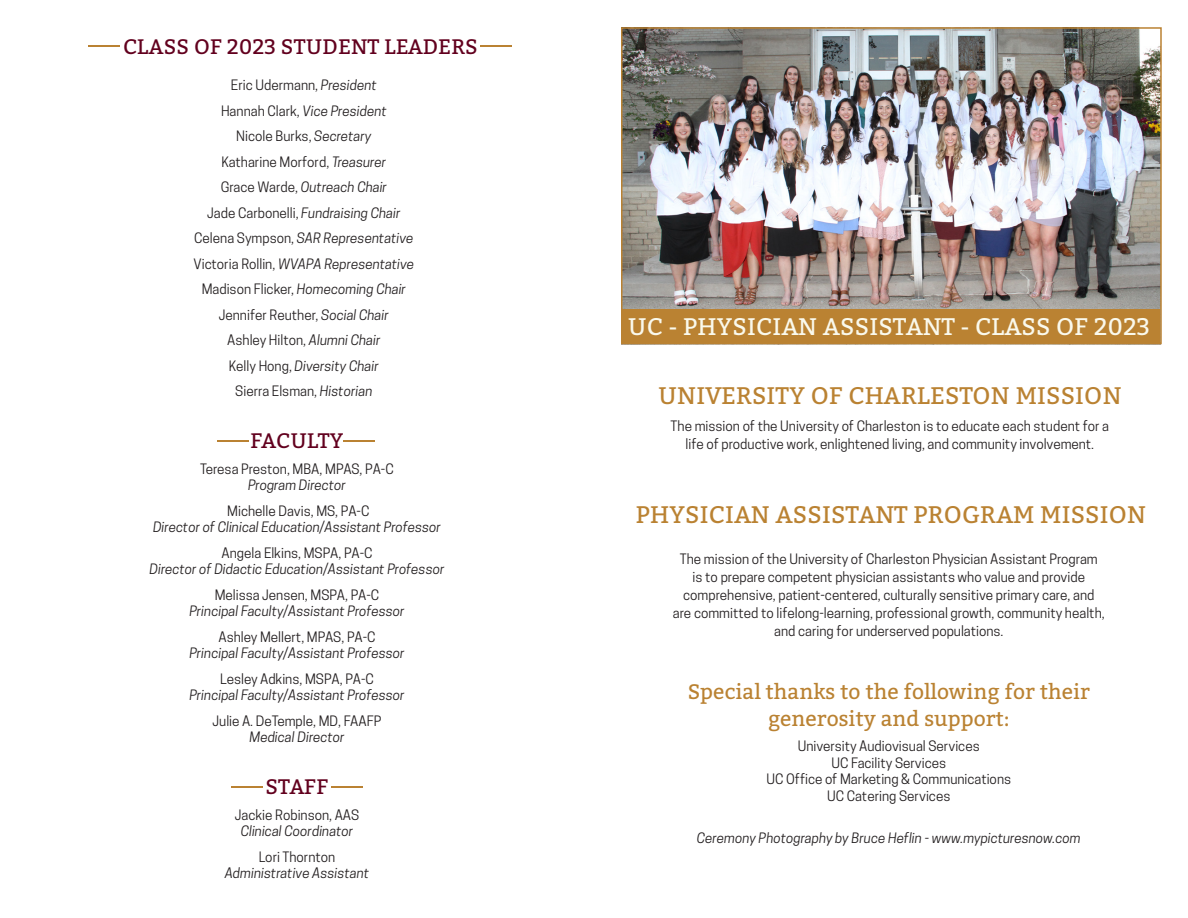
<style>
.page{position:relative;width:1188px;height:918px;background:#fff}
.page>*{position:absolute;margin:0;border:0;box-sizing:border-box;transform-origin:0 0}
.t1{font:24px "Bitter";letter-spacing:.01em;color:#ba8232}
.t2{font:24px "Bitter";letter-spacing:.01em;color:#faf9ec}
.t3{font:21px/27px "Bitter";color:#ba8232;text-align:center}
.t4{font:21px "Bitter";letter-spacing:.01em;color:#62001e}
.t5{font:13.5px/18px "Cooper Hewitt";color:#231f20;text-align:center}
.t6{font:italic 13.5px/25.5px "Cooper Hewitt";color:#231f20;text-align:center}
.s1{font-style:italic}
.s2{font-style:normal}
</style>
<div class="page">
<img style="left:624px;top:30px;width:535px;height:280px">
<div style="left:621px;top:310px;width:539px;height:34px;background:#ba8232"></div>
<hr style="left:480px;top:46px;width:31px;height:1px;background:#ba8232">
<hr style="left:88px;top:46px;width:32px;height:1px;background:#ba8232">
<hr style="left:344px;top:440px;width:31px;height:1px;background:#ba8232">
<hr style="left:218px;top:440px;width:31px;height:1px;background:#ba8232">
<hr style="left:332px;top:786px;width:31px;height:2px;background:#ba8232">
<hr style="left:231px;top:786px;width:31px;height:2px;background:#ba8232">
<div style="left:621px;top:27px;width:541px;height:317px;border:2px solid #ba8232"></div>
<p class="t4" style="left:123px;top:32px;width:356px">CLASS OF 2023 STUDENT LEADERS</p>
<p class="t5" style="left:231px;top:76px;width:147px">Eric Udermann, <span class="s1">President</span></p>
<p class="t6" style="left:221px;top:98px;width:167px"><span class="s2">Hannah Clark,</span> Vice President</p>
<p class="t5" style="left:236px;top:127px;width:137px">Nicole Burks, <span class="s1">Secretary</span></p>
<p class="t5" style="left:222px;top:152px;width:166px">Katharine Morford, <span class="s1">Treasurer</span></p>
<p class="t6" style="left:221px;top:174px;width:168px"><span class="s2">Grace Warde,</span> Outreach Chair</p>
<p class="t6" style="left:207px;top:200px;width:195px"><span class="s2">Jade Carbonelli,</span> Fundraising Chair</p>
<p class="t6" style="left:194px;top:225px;width:221px"><span class="s2">Celena Sympson,</span> SAR Representative</p>
<p class="t6" style="left:194px;top:251px;width:222px"><span class="s2">Victoria Rollin,</span> WVAPA Representative</p>
<p class="t5" style="left:202px;top:280px;width:206px">Madison Flicker, <span class="s1">Homecoming Chair</span></p>
<p class="t5" style="left:219px;top:305px;width:172px">Jennifer Reuther, <span class="s1">Social Chair</span></p>
<p class="t5" style="left:227px;top:331px;width:155px">Ashley Hilton, <span class="s1">Alumni Chair</span></p>
<p class="t6" style="left:229px;top:353px;width:151px"><span class="s2">Kelly Hong,</span> Diversity Chair</p>
<p class="t5" style="left:235px;top:382px;width:139px">Sierra Elsman, <span class="s1">Historian</span></p>
<p class="t4" style="left:250px;top:426px;width:95px">FACULTY</p>
<p class="t5" style="left:200px;top:460px;width:195px">Teresa Preston, MBA, MPAS, PA-C</p>
<p class="t6" style="left:248px;top:472px;width:100px">Program Director</p>
<p class="t5" style="left:227px;top:502px;width:144px">Michelle Davis, MS, PA-C</p>
<p class="t6" style="left:153px;top:514px;width:290px">Director of Clinical Education/Assistant Professor<br><span class="s2">Angela Elkins, MSPA, PA-C</span></p>
<p class="t6" style="left:150px;top:556px;width:296px">Director of Didactic Education/Assistant Professor</p>
<p class="t5" style="left:215px;top:586px;width:166px">Melissa Jensen, MSPA, PA-C</p>
<p class="t6" style="left:189px;top:598px;width:217px">Principal Faculty/Assistant Professor</p>
<p class="t5" style="left:218px;top:628px;width:159px">Ashley Mellert, MPAS, PA-C</p>
<p class="t6" style="left:189px;top:640px;width:217px">Principal Faculty/Assistant Professor</p>
<p class="t5" style="left:220px;top:670px;width:155px">Lesley Adkins, MSPA, PA-C</p>
<p class="t6" style="left:189px;top:682px;width:217px">Principal Faculty/Assistant Professor</p>
<p class="t5" style="left:213px;top:712px;width:170px">Julie A. DeTemple, MD, FAAFP</p>
<p class="t6" style="left:249px;top:724px;width:97px">Medical Director</p>
<p class="t4" style="left:266px;top:772px;width:64px">STAFF</p>
<p class="t5" style="left:235px;top:806px;width:126px">Jackie Robinson, AAS</p>
<p class="t6" style="left:241px;top:819px;width:114px">Clinical Coordinator</p>
<p class="t5" style="left:259px;top:848px;width:78px">Lori Thornton</p>
<p class="t6" style="left:225px;top:861px;width:146px">Administrative Assistant</p>
<p class="t2" style="left:628px;top:310px;width:524px">UC - PHYSICIAN ASSISTANT - CLASS OF 2023</p>
<p class="t1" style="left:658px;top:378px;width:465px">UNIVERSITY OF CHARLESTON MISSION</p>
<p class="t5" style="left:671px;top:417px;width:440px">The mission of the University of Charleston is to educate each student for a life of productive work, enlightened living, and community involvement.</p>
<p class="t1" style="left:636px;top:498px;width:512px">PHYSICIAN ASSISTANT PROGRAM MISSION</p>
<p class="t5" style="left:673px;top:550px;width:433px">The mission of the University of Charleston Physician Assistant Program<br>is to prepare competent physician assistants who value and provide comprehensive, patient-centered, culturally sensitive primary care, and are committed to lifelong-learning, professional growth, community health, and caring for underserved populations.</p>
<p class="t3" style="left:688px;top:677px;width:404px">Special thanks to the following for their generosity and support:</p>
<p class="t5" style="left:798px;top:737px;width:183px">University Audiovisual Services</p>
<p class="t5" style="left:831px;top:754px;width:116px">UC Facility Services</p>
<p class="t5" style="left:766px;top:770px;width:246px">UC Office of Marketing &amp; Communications</p>
<p class="t5" style="left:827px;top:787px;width:125px">UC Catering Services</p>
<p class="t6" style="left:697px;top:826px;width:385px">Ceremony Photography by Bruce Heflin - www.mypicturesnow.com</p>
</div>
